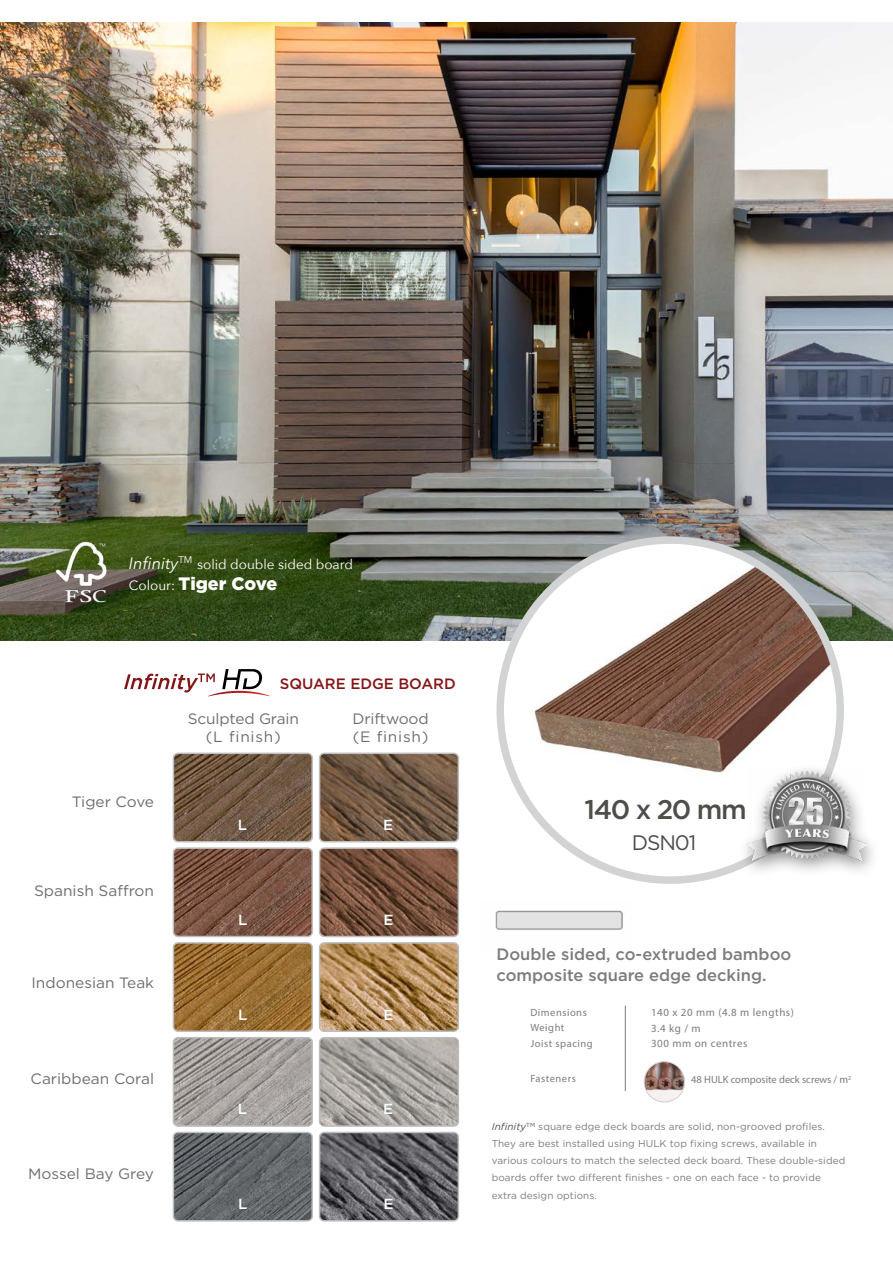
<style>
.page{position:relative;width:893px;height:1263px;background:#fff}
.page>*{position:absolute;margin:0;border:0;box-sizing:border-box;transform-origin:0 0}
.t1{font:500 27px "Gotham";letter-spacing:-.05em;color:#4d4d4a}
.t2{font:21px "Gotham";letter-spacing:-.055em;color:#4d4d4a}
.t3{font:900 18px "Gotham";letter-spacing:-.005em;color:#fff}
.t4{font:500 16.5px/21px "Gotham";color:#7d7b7b}
.t5{font:15px/18.8px "Gotham";color:#6d6e71;text-align:center}
.t6{font:500 15px "Gotham";color:#841618}
.t7{font:500 14.55px "Gotham";color:#fafeff}
.t8{font:13.5px "Avenir Next";color:#fff}
.t9{font:10.95px "Myriad Pro";letter-spacing:.05em;color:#7d7b7b}
.t10{font:10.5px "Myriad Pro";letter-spacing:.05em;color:#7d7b7b}
.t11{font:10.5px "Myriad Pro";color:#7d7b7b}
.t12{font:9.9px/17.1px "Gotham";letter-spacing:.01em;color:#7d7b7b}
.s1{font-style:italic;font-size:16.5px}
.s2{font-family:"Avenir Next";font-weight:400;font-size:13.5px}
.s3{font-style:italic;color:#4d4d4a}
</style>
<div class="page">
<img style="left:173px;top:1132px;width:138px;height:89px">
<div style="left:173px;top:1132px;width:140px;height:89px;border:2px solid #bdbdbd;border-radius:5px"></div>
<img style="left:0;top:22px;width:893px;height:618px">
<img style="left:509px;top:540px;width:331px;height:263px">
<div style="left:496px;top:536px;width:348px;height:348px;border:8px solid #d1d3d4;border-radius:50%"></div>
<hr style="left:625px;top:1006px;width:1px;height:85px;background:#7d7b7b">
<svg style="left:124px;top:669px;width:146px;height:27px"></svg>
<img style="left:321px;top:1132px;width:136px;height:89px">
<div style="left:319px;top:1132px;width:140px;height:89px;border:2px solid #bdbdbd;border-radius:5px"></div>
<img style="left:173px;top:944px;width:137px;height:86px">
<div style="left:173px;top:942px;width:140px;height:90px;border:2px solid #bdbdbd;border-radius:5px"></div>
<img style="left:322px;top:945px;width:134px;height:84px">
<div style="left:319px;top:942px;width:140px;height:90px;border:2px solid #bdbdbd;border-radius:5px"></div>
<img style="left:173px;top:849px;width:137px;height:86px">
<div style="left:173px;top:847px;width:140px;height:90px;border:2px solid #bdbdbd;border-radius:5px"></div>
<img style="left:322px;top:850px;width:134px;height:84px">
<div style="left:319px;top:847px;width:140px;height:90px;border:2px solid #bdbdbd;border-radius:5px"></div>
<img style="left:173px;top:753px;width:138px;height:89px">
<div style="left:173px;top:753px;width:140px;height:89px;border:2px solid #bdbdbd;border-radius:5px"></div>
<img style="left:321px;top:753px;width:136px;height:89px">
<div style="left:319px;top:753px;width:140px;height:89px;border:2px solid #bdbdbd;border-radius:5px"></div>
<img style="left:173px;top:1039px;width:137px;height:86px">
<div style="left:173px;top:1037px;width:140px;height:90px;border:2px solid #bdbdbd;border-radius:5px"></div>
<img style="left:322px;top:1040px;width:134px;height:84px">
<div style="left:319px;top:1037px;width:140px;height:90px;border:2px solid #bdbdbd;border-radius:5px"></div>
<img style="left:495px;top:910px;width:128px;height:20px">
<img style="left:644px;top:1062px;width:41px;height:40px;border-radius:20px">
<div style="left:644px;top:1061px;width:41px;height:41px;border:1px solid #d1d1d1;border-radius:50%"></div>
<div style="left:737px;top:761px;width:145px;height:118px;background:#000;opacity:.45"></div>
<img style="left:747px;top:768px;width:120px;height:95px">
<img style="left:42px;top:534px;width:85px;height:72px">
<h3 class="t8" style="left:129px;top:553px;width:226px"><span class="s1">Infinity</span><sup>TM</sup> solid double sided board</h3>
<h3 class="t3" style="left:129px;top:573px;width:150px"><span class="s2">Colour:</span> Tiger Cove</h3>
<h3 class="t6" style="left:280px;top:675px;width:178px">SQUARE EDGE BOARD</h3>
<h3 class="t5" style="left:72px;top:792px;width:84px">Tiger Cove</h3>
<h3 class="t5" style="left:34px;top:881px;width:122px">Spanish Saffron</h3>
<h3 class="t5" style="left:31px;top:973px;width:124px">Indonesian Teak</h3>
<h3 class="t5" style="left:31px;top:1069px;width:125px">Caribbean Coral</h3>
<h3 class="t5" style="left:28px;top:1164px;width:127px">Mossel Bay Grey</h3>
<h3 class="t5" style="left:188px;top:709px;width:113px">Sculpted Grain (L finish)</h3>
<h3 class="t5" style="left:352px;top:709px;width:78px;text-align:left">Driftwood (E finish)</h3>
<h3 class="t7" style="left:238px;top:816px;width:11px">L</h3>
<h3 class="t7" style="left:383px;top:816px;width:12px">E</h3>
<h3 class="t7" style="left:238px;top:912px;width:11px">L</h3>
<h3 class="t7" style="left:383px;top:912px;width:12px">E</h3>
<h3 class="t7" style="left:238px;top:1006px;width:11px">L</h3>
<h3 class="t7" style="left:383px;top:1006px;width:12px">E</h3>
<h3 class="t7" style="left:238px;top:1100px;width:11px">L</h3>
<h3 class="t7" style="left:383px;top:1100px;width:12px">E</h3>
<h3 class="t7" style="left:238px;top:1195px;width:11px">L</h3>
<h3 class="t7" style="left:383px;top:1195px;width:12px">E</h3>
<h1 class="t1" style="left:584px;top:794px;width:164px">140 x 20 mm</h1>
<h2 class="t2" style="left:632px;top:831px;width:66px">DSN01</h2>
<h3 class="t4" style="left:496px;top:943px;width:296px">Double sided, co-extruded bamboo composite square edge decking.</h3>
<p class="t10" style="left:530px;top:1006px;width:58px">Dimensions</p>
<p class="t10" style="left:530px;top:1037px;width:64px">Joist spacing</p>
<p class="t10" style="left:530px;top:1021px;width:36px">Weight</p>
<p class="t9" style="left:651px;top:1005px;width:144px">140 x 20 mm (4.8 m lengths)</p>
<p class="t9" style="left:651px;top:1036px;width:98px">300 mm on centres</p>
<p class="t9" style="left:651px;top:1021px;width:51px">3.4 kg / m</p>
<p class="t10" style="left:530px;top:1071px;width:47px">Fasteners</p>
<p class="t11" style="left:691px;top:1073px;width:162px">48 HULK composite deck screws / m<sup>2</sup></p>
<p class="t12" style="left:492px;top:1118px;width:355px"><span class="s3">Infinity</span><sup>TM</sup> square edge deck boards are solid, non-grooved profiles.<br>They are best installed using HULK top fixing screws, available in various colours to match the selected deck board. These double-sided boards offer two different finishes - one on each face - to provide extra design options.</p>
</div>
